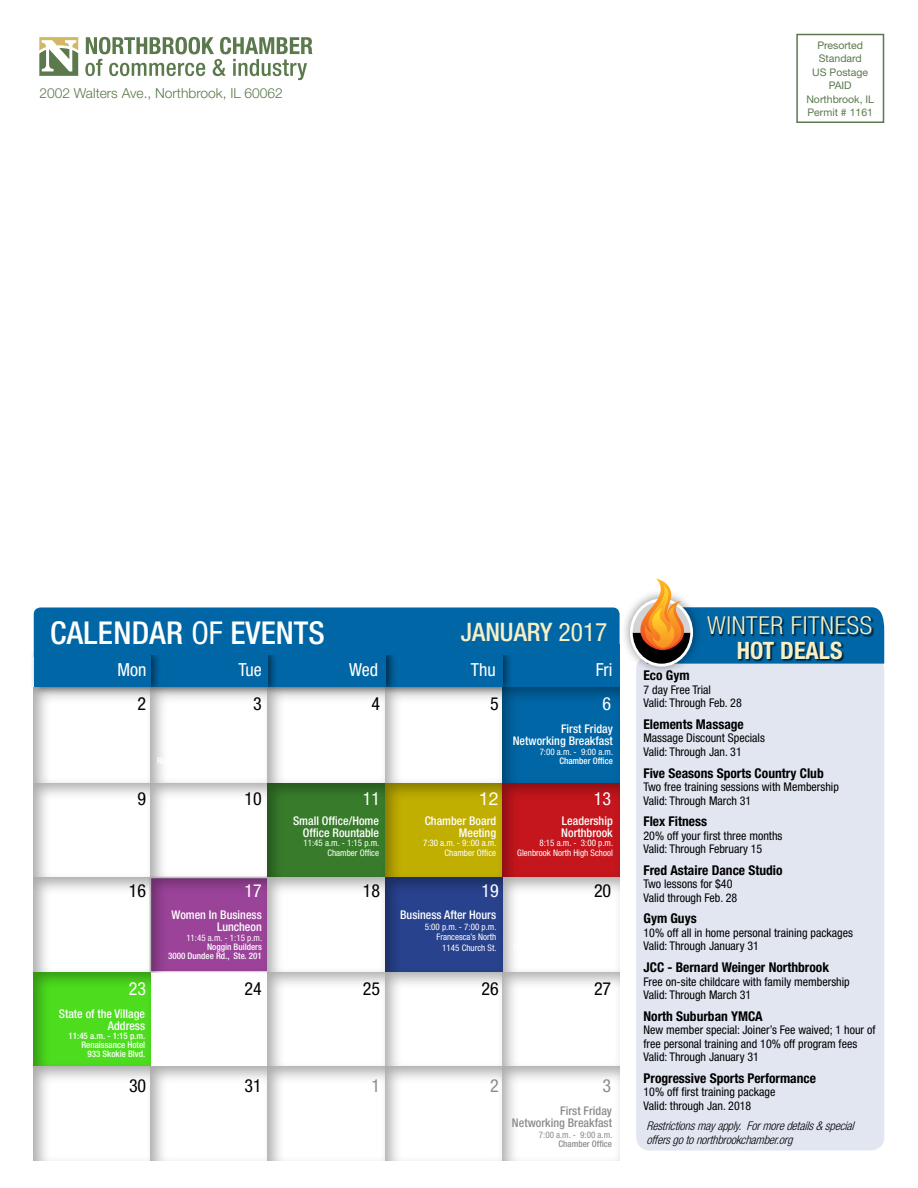
<style>
.page{position:relative;width:918px;height:1188px;background:#fff}
.page>*{position:absolute;margin:0;border:0;box-sizing:border-box;transform-origin:0 0}
.t1{font:500 condensed 31.5px "Helvetica Neue";letter-spacing:.01em;color:#fffffe}
.t2{font:500 condensed 25.5px "Helvetica Neue";color:#f8f0c5}
.t3{font:300 condensed 24.75px "Helvetica Neue";color:#f8f0c5;scale:1.05 1}
.t4{font:700 condensed 24px "Helvetica Neue LT Std";color:#f8f0c5}
.t5{font:condensed 18px "Helvetica Neue";color:#fff}
.t6{font:condensed 18px "Helvetica Neue";color:#000}
.t7{font:condensed 18px "Helvetica Neue";color:#8a8c8e}
.t8{font:18px "Helvetica Neue";color:#fff}
.t9{font:300 13.8px "Helvetica Neue";color:#5b794d}
.t10{font:700 condensed 13.5px "Helvetica Neue LT Std";color:#000}
.t11{font:condensed 12px/13.5px "Helvetica Neue";color:#000}
.t12{font:500 condensed 12px/12px "Helvetica Neue";color:#fff;text-align:right}
.t13{font:italic 300 condensed 12px/13.5px "Helvetica Neue";color:#000}
.t14{font:500 condensed 12px/12px "Helvetica Neue";color:#8a8c8e;text-align:right}
.t15{font:10.5px/13.5px "Helvetica Neue";color:#5b794d;text-align:center}
.t16{font:condensed 9px/9.3px "Helvetica Neue";color:#fff;text-align:right}
.t17{font:500 condensed 9px/9px "Helvetica Neue";color:#fff;text-align:right}
.t18{font:condensed 9px "Helvetica Neue";color:#8a8c8e}
.t19{font:500 condensed 9px "Helvetica Neue";color:#8a8c8e}
.s1{font-weight:400}
</style>
<div class="page">
<svg style="left:85px;top:37px;width:228px;height:43px"></svg>
<svg style="left:39px;top:37px;width:39px;height:39px"></svg>
<div style="left:796px;top:34px;width:88px;height:89px;border:2px solid #5b794d"></div>
<div style="left:33px;top:686px;width:120px;height:97px;background:#000;opacity:.34"></div>
<div style="left:33px;top:781px;width:120px;height:98px;background:#000;opacity:.34"></div>
<div style="left:33px;top:876px;width:120px;height:97px;background:#000;opacity:.34"></div>
<div style="left:33px;top:970px;width:120px;height:98px;background:#000;opacity:.34"></div>
<div style="left:33px;top:1065px;width:120px;height:97px;background:#000;opacity:.34"></div>
<div style="left:150px;top:686px;width:120px;height:97px;background:#000;opacity:.34"></div>
<div style="left:150px;top:781px;width:120px;height:98px;background:#000;opacity:.34"></div>
<div style="left:148px;top:873px;width:123px;height:100px;background:#000;opacity:.34"></div>
<div style="left:150px;top:1065px;width:120px;height:97px;background:#000;opacity:.34"></div>
<div style="left:267px;top:686px;width:120px;height:97px;background:#000;opacity:.34"></div>
<div style="left:267px;top:781px;width:120px;height:98px;background:#000;opacity:.34"></div>
<div style="left:267px;top:970px;width:120px;height:98px;background:#000;opacity:.34"></div>
<div style="left:265px;top:1060px;width:122px;height:102px;background:#000;opacity:.34"></div>
<div style="left:384px;top:686px;width:120px;height:97px;background:#000;opacity:.34"></div>
<div style="left:384px;top:781px;width:120px;height:98px;background:#000;opacity:.34"></div>
<div style="left:384px;top:970px;width:120px;height:98px;background:#000;opacity:.34"></div>
<div style="left:384px;top:1065px;width:120px;height:97px;background:#000;opacity:.34"></div>
<div style="left:501px;top:686px;width:120px;height:98px;background:#000;opacity:.34"></div>
<div style="left:501px;top:781px;width:120px;height:98px;background:#000;opacity:.34"></div>
<div style="left:501px;top:876px;width:120px;height:97px;background:#000;opacity:.34"></div>
<div style="left:501px;top:970px;width:120px;height:98px;background:#000;opacity:.34"></div>
<div style="left:500px;top:1060px;width:121px;height:102px;background:#000;opacity:.34"></div>
<div style="left:34px;top:608px;width:586px;height:54px;background:#0066a6;border-radius:7px"></div>
<div style="left:502px;top:654px;width:118px;height:33px;background:#0066a6"></div>
<div style="left:381px;top:646px;width:133px;height:49px;background:#000;opacity:.55"></div>
<div style="left:385px;top:654px;width:117px;height:33px;background:#0066a6"></div>
<div style="left:263px;top:646px;width:134px;height:49px;background:#000;opacity:.55"></div>
<div style="left:267px;top:654px;width:119px;height:33px;background:#0066a6"></div>
<div style="left:146px;top:646px;width:133px;height:49px;background:#000;opacity:.55"></div>
<div style="left:150px;top:654px;width:117px;height:33px;background:#0066a6"></div>
<div style="left:29px;top:646px;width:133px;height:49px;background:#000;opacity:.55"></div>
<div style="left:34px;top:654px;width:116px;height:33px;background:#0066a6"></div>
<div style="left:34px;top:644px;width:586px;height:10px;background:#0066a6"></div>
<div style="left:266px;top:876px;width:120px;height:97px;background:#000;opacity:.34"></div>
<div style="left:385px;top:876px;width:120px;height:97px;background:#000;opacity:.34"></div>
<div style="left:636px;top:656px;width:248px;height:494px;background:#e1e6f1;border-radius:14px"></div>
<div style="left:621px;top:589px;width:81px;height:87px;background:#000;opacity:.45"></div>
<svg style="left:630px;top:598px;width:63px;height:69px"></svg>
<svg style="left:633px;top:579px;width:251px;height:85px"></svg>
<div style="left:707px;top:616px;width:167px;height:46px;background:#000;opacity:.75"></div>
<p class="t9" style="left:39px;top:84px;width:245px">2002 Walters Ave., Northbrook, IL 60062</p>
<p class="t15" style="left:806px;top:38px;width:69px">Presorted<br>Standard<br>US Postage<br>PAID<br>Northbrook, IL<br>Permit # 1161</p>
<h1 class="t1" style="left:50px;top:614px;width:276px">CALENDAR <span class="s1">OF</span> EVENTS</h1>
<h3 class="t5" style="left:117px;top:660px;width:30px">Mon</h3>
<h3 class="t5" style="left:239px;top:660px;width:25px">Tue</h3>
<h3 class="t5" style="left:349px;top:660px;width:30px">Wed</h3>
<h3 class="t5" style="left:471px;top:660px;width:27px">Thu</h3>
<h3 class="t5" style="left:596px;top:660px;width:18px">Fri</h3>
<h2 class="t2" style="left:461px;top:617px;width:148px">January <span class="s1">2017</span></h2>
<h3 class="t6" style="left:138px;top:693px;width:10px">2</h3>
<h3 class="t6" style="left:253px;top:693px;width:10px">3</h3>
<h3 class="t6" style="left:372px;top:693px;width:10px">4</h3>
<h3 class="t6" style="left:490px;top:693px;width:10px">5</h3>
<h3 class="t5" style="left:603px;top:693px;width:10px">6</h3>
<p class="t12" style="left:513px;top:722px;width:102px">First Friday<br>Networking Breakfast</p>
<p class="t16" style="left:540px;top:747px;width:75px">7:00 a.m. - 9:00 a.m.</p>
<p class="t17" style="left:559px;top:756px;width:55px">Chamber Office</p>
<h3 class="t6" style="left:138px;top:789px;width:10px">9</h3>
<h3 class="t6" style="left:244px;top:789px;width:19px">10</h3>
<h3 class="t5" style="left:363px;top:789px;width:19px">11</h3>
<h3 class="t8" style="left:479px;top:788px;width:22px">12</h3>
<h3 class="t5" style="left:594px;top:789px;width:19px">13</h3>
<p class="t12" style="left:293px;top:815px;width:87px">Small Office/Home<br>Office Rountable</p>
<p class="t16" style="left:304px;top:839px;width:77px">11:45 a.m. - 1:15 p.m.<br>Chamber Office</p>
<p class="t12" style="left:425px;top:815px;width:73px">Chamber Board<br>Meeting</p>
<p class="t16" style="left:423px;top:839px;width:75px">7:30 a.m. - 9::00 a.m.<br>Chamber Office</p>
<p class="t12" style="left:561px;top:815px;width:53px;text-align:left">Leadership<br>Northbrook</p>
<p class="t16" style="left:517px;top:839px;width:97px">8:15 a.m. - 3:00 p.m.<br>Glenbrook North High School</p>
<h3 class="t6" style="left:129px;top:880px;width:19px">16</h3>
<h3 class="t5" style="left:244px;top:880px;width:19px">17</h3>
<h3 class="t6" style="left:363px;top:880px;width:19px">18</h3>
<h3 class="t5" style="left:482px;top:880px;width:19px">19</h3>
<h3 class="t6" style="left:594px;top:880px;width:19px">20</h3>
<p class="t12" style="left:172px;top:909px;width:92px">Women In Business<br>Luncheon</p>
<p class="t16" style="left:186px;top:933px;width:77px">11:45 a.m. - 1:15 p.m.</p>
<p class="t17" style="left:168px;top:942px;width:95px">Noggin Builders<br>3000 Dundee Rd., Ste. 201</p>
<p class="t12" style="left:400px;top:909px;width:97px">Business After Hours</p>
<p class="t16" style="left:425px;top:921px;width:73px;line-height:10.5px">5:00 p.m. - 7:00 p.m.<br>Francesca’s North<br>1145 Church St.</p>
<h3 class="t5" style="left:129px;top:979px;width:19px">23</h3>
<h3 class="t6" style="left:244px;top:979px;width:19px">24</h3>
<h3 class="t6" style="left:363px;top:979px;width:19px">25</h3>
<h3 class="t6" style="left:482px;top:979px;width:19px">26</h3>
<h3 class="t6" style="left:594px;top:979px;width:19px">27</h3>
<p class="t12" style="left:59px;top:1008px;width:88px">State of the Village<br>Address</p>
<p class="t17" style="left:69px;top:1031px;width:78px">11:45 a.m. - 1:15 p.m.<br>Renaissance Hotel<br>933 Skokie Blvd.</p>
<h3 class="t6" style="left:129px;top:1075px;width:19px">30</h3>
<h3 class="t6" style="left:245px;top:1075px;width:19px">31</h3>
<h3 class="t7" style="left:372px;top:1075px;width:10px">1</h3>
<h3 class="t7" style="left:490px;top:1075px;width:10px">2</h3>
<h3 class="t7" style="left:603px;top:1075px;width:10px">3</h3>
<p class="t14" style="left:512px;top:1105px;width:102px">First Friday<br>Networking Breakfast</p>
<p class="t18" style="left:539px;top:1129px;width:75px">7:00 a.m. - 9:00 a.m.</p>
<p class="t19" style="left:559px;top:1139px;width:55px">Chamber Office</p>
<h3 class="t3" style="left:707px;top:611px;width:30px">WINTER</h3>
<h3 class="t3" style="left:791px;top:611px;width:23px">FITNESS</h3>
<h3 class="t4" style="left:737px;top:636px;width:107px">Hot Deals</h3>
<p class="t10" style="left:644px;top:667px;width:48px">Eco Gym</p>
<p class="t11" style="left:644px;top:683px;width:100px">7 day Free Trial<br>Valid: Through Feb. 28</p>
<p class="t10" style="left:644px;top:716px;width:102px">Elements Massage</p>
<p class="t11" style="left:644px;top:731px;width:123px">Massage Discount Specials<br>Valid: Through Jan. 31</p>
<p class="t10" style="left:644px;top:765px;width:182px">Five Seasons Sports Country Club</p>
<p class="t11" style="left:644px;top:780px;width:197px">Two free training sessions with Membership<br>Valid: Through March 31</p>
<p class="t10" style="left:644px;top:813px;width:65px">Flex Fitness</p>
<p class="t11" style="left:644px;top:829px;width:140px">20% off your first three months<br>Valid: Through February 15</p>
<p class="t10" style="left:644px;top:862px;width:141px">Fred Astaire Dance Studio</p>
<p class="t11" style="left:644px;top:877px;width:95px">Two lessons for $40<br>Valid through Feb. 28</p>
<p class="t10" style="left:644px;top:910px;width:55px">Gym Guys</p>
<p class="t11" style="left:644px;top:926px;width:211px">10% off all in home personal training packages<br>Valid: Through January 31</p>
<p class="t10" style="left:644px;top:959px;width:187px">JCC - Bernard Weinger Northbrook</p>
<p class="t11" style="left:644px;top:974px;width:208px">Free on-site childcare with family membership<br>Valid: Through March 31</p>
<p class="t10" style="left:644px;top:1008px;width:121px">North Suburban YMCA</p>
<p class="t11" style="left:644px;top:1023px;width:233px">New member special: Joiner’s Fee waived; 1 hour of free personal training and 10% off program fees<br>Valid: Through January 31</p>
<p class="t10" style="left:644px;top:1070px;width:174px">Progressive Sports Performance</p>
<p class="t11" style="left:644px;top:1085px;width:133px">10% off first training package<br>Valid: through Jan. 2018</p>
<p class="t13" style="left:646px;top:1119px;width:212px">Restrictionsmayapply. Formoredetails&amp;special offersgotonorthbrookchamber.org</p>
</div>
